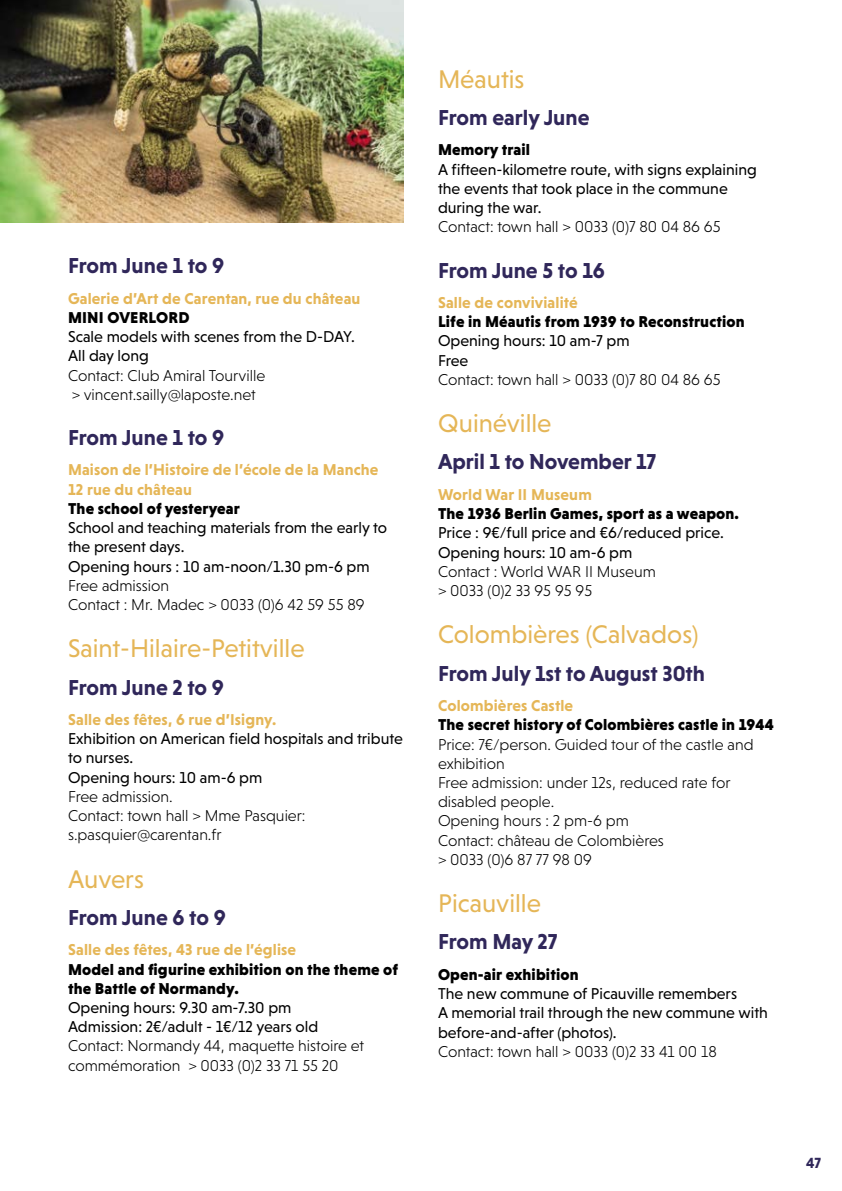
<style>
.page{position:relative;width:842px;height:1191px;background:#fff}
.page>*{position:absolute;margin:0;border:0;box-sizing:border-box;transform-origin:0 0}
.t1{font:26px "Niveau Grotesk";color:#e5b657}
.t2{font:700 22px "Niveau Grotesk";color:#30275a}
.t3{font:300 16px/19.2px "Niveau Grotesk";color:#000}
.t4{font:16px/19.2px "Niveau Grotesk";color:#000}
.t5{font:900 16px/19.2px "Niveau Grotesk";letter-spacing:.01em;color:#000}
.t6{font:700 16px/19.2px "Niveau Grotesk";letter-spacing:.01em;color:#e5b657}
.t7{font:700 15px "Niveau Grotesk";color:#30275a}
</style>
<div class="page">
<img style="left:0;top:0;width:404px;height:223px">
<h2 class="t2" style="left:68px;top:253px;width:158px">From June 1 to 9</h2>
<p class="t6" style="left:68px;top:288px;width:294px">Galerie d’Art de Carentan, rue du château</p>
<p class="t5" style="left:68px;top:308px;width:123px">MINI OVERLORD</p>
<p class="t4" style="left:68px;top:327px;width:288px">Scale models with scenes from the D-DAY.<br>All day long</p>
<p class="t3" style="left:68px;top:365px;width:199px">Contact: Club Amiral Tourville &gt; vincent.sailly@laposte.net</p>
<h2 class="t2" style="left:68px;top:425px;width:158px">From June 1 to 9</h2>
<p class="t6" style="left:68px;top:460px;width:312px">Maison de l’Histoire de l’école de la Manche<br>12 rue du château</p>
<p class="t5" style="left:68px;top:498px;width:173px">The school of yesteryear</p>
<p class="t4" style="left:68px;top:518px;width:321px">School and teaching materials from the early to the present days.<br>Opening hours : 10 am-noon/1.30 pm-6 pm</p>
<p class="t3" style="left:68px;top:575px;width:298px">Free admission<br>Contact : Mr. Madec &gt; 0033 (0)6 42 59 55 89</p>
<h1 class="t1" style="left:68px;top:633px;width:238px">Saint-Hilaire-Petitville</h1>
<h2 class="t2" style="left:68px;top:674px;width:157px">From June 2 to 9</h2>
<p class="t6" style="left:68px;top:710px;width:210px">Salle des fêtes, 6 rue d’Isigny.</p>
<p class="t4" style="left:68px;top:729px;width:336px">Exhibition on American field hospitals and tribute to nurses.<br>Opening hours: 10 am-6 pm</p>
<p class="t3" style="left:68px;top:786px;width:239px">Free admission.<br>Contact: town hall &gt; Mme Pasquier: s.pasquier@carentan.fr</p>
<h1 class="t1" style="left:68px;top:864px;width:77px">Auvers</h1>
<h2 class="t2" style="left:68px;top:904px;width:159px">From June 6 to 9</h2>
<p class="t6" style="left:68px;top:940px;width:230px">Salle des fêtes, 43 rue de l’église</p>
<p class="t5" style="left:68px;top:959px;width:331px">Model and figurine exhibition on the theme of the Battle of Normandy.</p>
<p class="t4" style="left:68px;top:998px;width:252px">Opening hours: 9.30 am-7.30 pm<br>Admission: 2€/adult - 1€/12 years old</p>
<p class="t3" style="left:68px;top:1036px;width:298px">Contact: Normandy 44, maquette histoire et commémoration &gt; 0033 (0)2 33 71 55 20</p>
<h1 class="t1" style="left:438px;top:64px;width:88px">Méautis</h1>
<h2 class="t2" style="left:438px;top:105px;width:153px">From early June</h2>
<p class="t5" style="left:438px;top:140px;width:94px">Memory trail</p>
<p class="t4" style="left:438px;top:159px;width:320px">A fifteen-kilometre route, with signs explaining the events that took place in the commune during the war.</p>
<p class="t3" style="left:438px;top:217px;width:284px">Contact: town hall &gt; 0033 (0)7 80 04 86 65</p>
<h2 class="t2" style="left:438px;top:257px;width:169px">From June 5 to 16</h2>
<p class="t6" style="left:438px;top:293px;width:141px">Salle de convivialité</p>
<p class="t5" style="left:438px;top:312px;width:308px">Life in Méautis from 1939 to Reconstruction</p>
<p class="t4" style="left:438px;top:331px;width:193px">Opening hours: 10 am-7 pm<br>Free</p>
<p class="t3" style="left:438px;top:370px;width:284px">Contact: town hall &gt; 0033 (0)7 80 04 86 65</p>
<h1 class="t1" style="left:438px;top:408px;width:115px">Quinéville</h1>
<h2 class="t2" style="left:438px;top:449px;width:220px">April 1 to November 17</h2>
<p class="t6" style="left:438px;top:485px;width:155px">World War II Museum</p>
<p class="t5" style="left:438px;top:504px;width:303px">The 1936 Berlin Games, sport as a weapon.</p>
<p class="t4" style="left:438px;top:523px;width:287px">Price : 9€/full price and €6/reduced price.<br>Opening hours: 10 am-6 pm</p>
<p class="t3" style="left:438px;top:562px;width:219px">Contact : World WAR II Museum &gt; 0033 (0)2 33 95 95 95</p>
<h1 class="t1" style="left:438px;top:619px;width:262px">Colombières (Calvados)</h1>
<h2 class="t2" style="left:438px;top:660px;width:268px">From July 1st to August 30th</h2>
<p class="t6" style="left:438px;top:696px;width:137px">Colombières Castle</p>
<p class="t5" style="left:438px;top:715px;width:337px">The secret history of Colombières castle in 1944</p>
<p class="t3" style="left:438px;top:734px;width:317px">Price: 7€/person. Guided tour of the castle and exhibition<br>Free admission: under 12s, reduced rate for disabled people.<br>Opening hours : 2 pm-6 pm<br>Contact: château de Colombières<br>&gt; 0033 (0)6 87 77 98 09</p>
<h1 class="t1" style="left:438px;top:888px;width:104px">Picauville</h1>
<h2 class="t2" style="left:438px;top:929px;width:121px">From May 27</h2>
<p class="t5" style="left:438px;top:964px;width:142px">Open-air exhibition</p>
<p class="t4" style="left:438px;top:984px;width:331px">The new commune of Picauville remembers<br>A memorial trail through the new commune with before-and-after (photos).</p>
<p class="t3" style="left:438px;top:1041px;width:280px">Contact: town hall &gt; 0033 (0)2 33 41 00 18</p>
<p class="t7" style="left:806px;top:1154px;width:17px">47</p>
</div>
